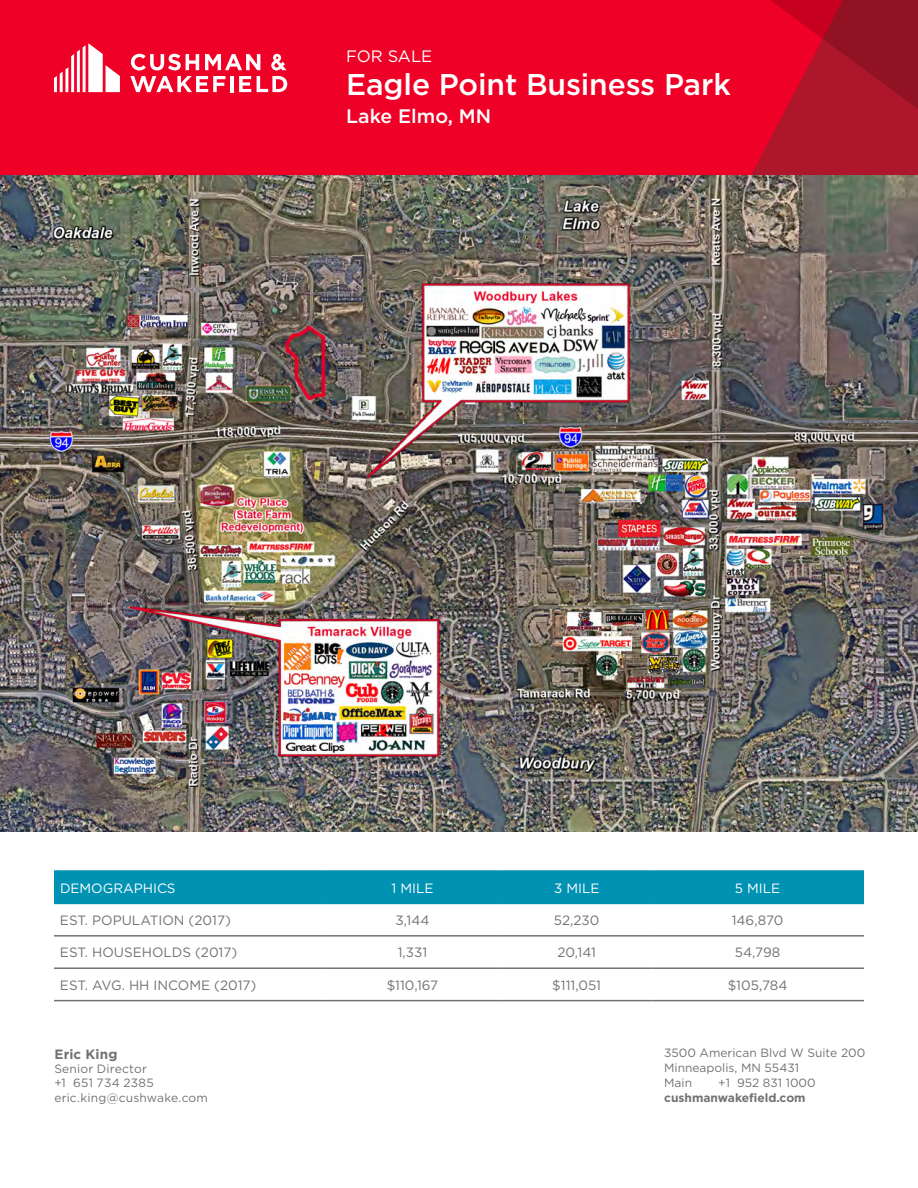
<style>
.page{position:relative;width:918px;height:1188px;background:#fff}
.page>*{position:absolute;margin:0;border:0;box-sizing:border-box;transform-origin:0 0}
.Property_Name___Addr{font:500 30px "Gotham";letter-spacing:-.005em;color:#fff}
.Property_Name___Addr-2{font:500 19.5px "Gotham";color:#fff}
.t1{font:16.5px "Gotham";color:#fff}
.Body_Text{font:13.5px "Gotham";color:#717271}
.Body_Text-2{font:13.5px "Gotham";color:#fff}
.t2{font:700 13.5px "Gotham";letter-spacing:.015em;color:#717271}
.t3{font:12px/14.4px "Gotham";color:#717271}
.t4{font:700 12px "Gotham";color:#717271}
</style>
<div class="page">
<div style="left:0;top:0;width:918px;height:181px;background:#ef0027"></div>
<svg style="left:732px;top:0;width:186px;height:176px"></svg>
<svg style="left:54px;top:43px;width:66px;height:49px"></svg>
<svg style="left:130px;top:54px;width:157px;height:38px"></svg>
<img style="left:0;top:176px;width:918px;height:656px">
<div style="left:54px;top:872px;width:810px;height:31px;background:#0092b3"></div>
<hr style="left:54px;top:935px;width:269px;height:2px;background:#717271">
<hr style="left:323px;top:935px;width:179px;height:2px;background:#717271">
<hr style="left:502px;top:935px;width:149px;height:2px;background:#717271">
<hr style="left:651px;top:935px;width:213px;height:2px;background:#717271">
<hr style="left:54px;top:967px;width:269px;height:2px;background:#717271">
<hr style="left:323px;top:967px;width:179px;height:2px;background:#717271">
<hr style="left:502px;top:967px;width:149px;height:2px;background:#717271">
<hr style="left:651px;top:967px;width:213px;height:2px;background:#717271">
<hr style="left:54px;top:1000px;width:269px;height:1px;background:#717271">
<hr style="left:323px;top:1000px;width:179px;height:1px;background:#717271">
<hr style="left:502px;top:1000px;width:149px;height:1px;background:#717271">
<hr style="left:651px;top:1000px;width:213px;height:1px;background:#717271">
<hr style="left:54px;top:870px;width:269px;height:2px;background:#0092b3">
<hr style="left:323px;top:870px;width:179px;height:2px;background:#0092b3">
<hr style="left:502px;top:870px;width:149px;height:2px;background:#0092b3">
<hr style="left:651px;top:870px;width:213px;height:2px;background:#0092b3">
<hr style="left:54px;top:903px;width:269px;height:1px;background:#0092b3">
<hr style="left:323px;top:903px;width:179px;height:1px;background:#0092b3">
<hr style="left:502px;top:903px;width:149px;height:1px;background:#0092b3">
<hr style="left:651px;top:903px;width:213px;height:1px;background:#0092b3">
<p class="t1" style="left:346px;top:45px;width:88px">FOR SALE</p>
<p class="Property_Name___Addr" style="left:346px;top:65px;width:386px">Eagle Point Business Park</p>
<p class="Property_Name___Addr-2" style="left:346px;top:104px;width:147px">Lake Elmo, MN</p>
<p class="Body_Text-2" style="left:60px;top:879px;width:117px">DEMOGRAPHICS</p>
<p class="Body_Text-2" style="left:392px;top:879px;width:43px">1 MILE</p>
<p class="Body_Text-2" style="left:554px;top:879px;width:47px">3 MILE</p>
<p class="Body_Text-2" style="left:735px;top:879px;width:47px">5 MILE</p>
<p class="Body_Text" style="left:60px;top:912px;width:172px">EST. POPULATION (2017)</p>
<p class="Body_Text" style="left:396px;top:912px;width:35px">3,144</p>
<p class="Body_Text" style="left:554px;top:912px;width:47px">52,230</p>
<p class="Body_Text" style="left:732px;top:912px;width:53px">146,870</p>
<p class="Body_Text" style="left:60px;top:944px;width:179px">EST. HOUSEHOLDS (2017)</p>
<p class="Body_Text" style="left:398px;top:944px;width:31px">1,331</p>
<p class="Body_Text" style="left:557px;top:944px;width:40px">20,141</p>
<p class="Body_Text" style="left:735px;top:944px;width:47px">54,798</p>
<p class="Body_Text" style="left:60px;top:976px;width:198px">EST. AVG. HH INCOME (2017)</p>
<p class="Body_Text" style="left:387px;top:976px;width:53px">$110,167</p>
<p class="Body_Text" style="left:552px;top:976px;width:50px">$111,051</p>
<p class="Body_Text" style="left:728px;top:976px;width:61px">$105,784</p>
<p class="t2" style="left:54px;top:1045px;width:65px">Eric King</p>
<p class="t3" style="left:54px;top:1061px;width:155px">Senior Director<br>+1 651 734 2385 eric.king@cushwake.com</p>
<p class="t3" style="left:664px;top:1045px;width:203px;line-height:15px">3500 American Blvd W Suite 200<br>Minneapolis, MN 55431<br>Main</p>
<p class="t3" style="left:718px;top:1075px;width:99px">+1 952 831 1000</p>
<p class="t4" style="left:664px;top:1090px;width:143px">cushmanwakefield.com</p>
</div>
